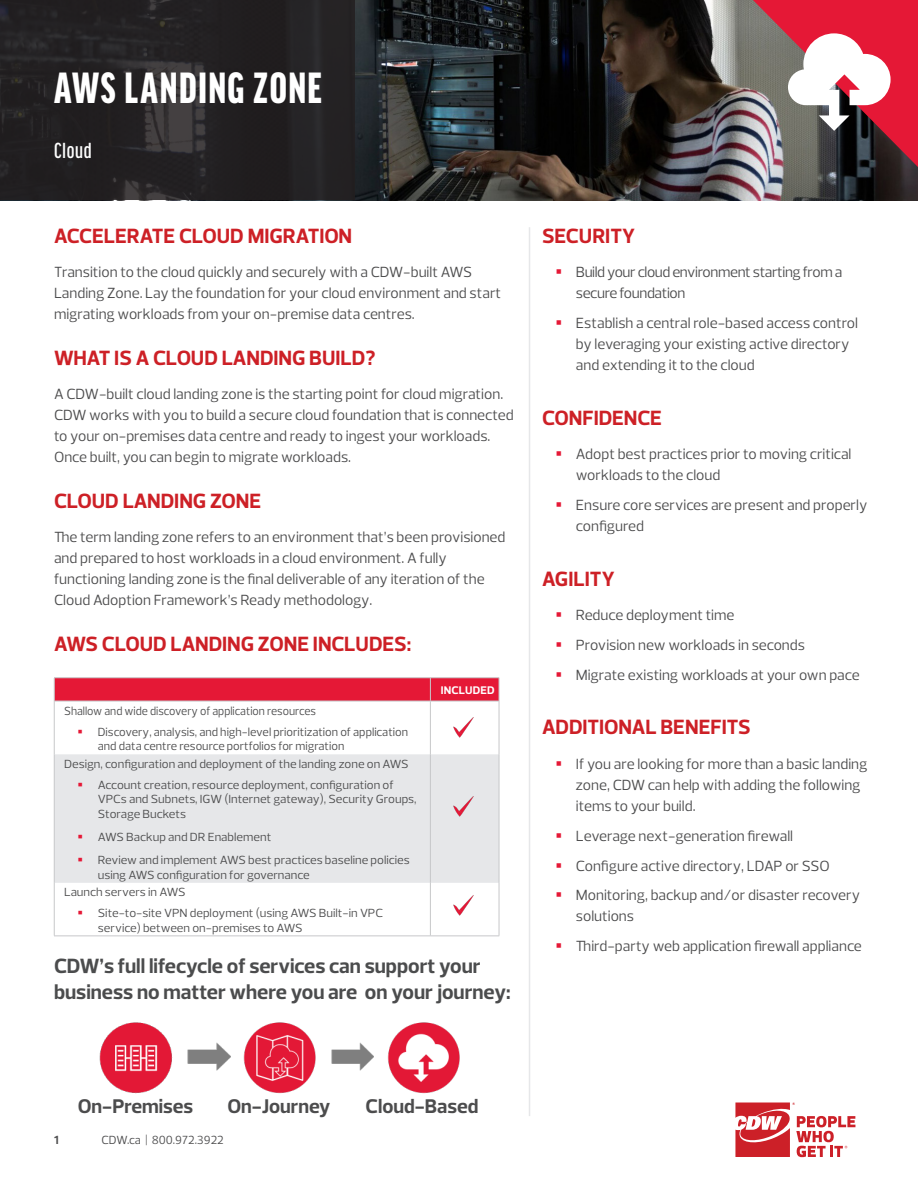
<style>
.page{position:relative;width:918px;height:1188px;background:#fff}
.page>*{position:absolute;margin:0;border:0;box-sizing:border-box;transform-origin:0 0}
.WE_Get_Headings__Bla{font:900 extra-condensed 46.5px "Good Headline Pro";letter-spacing:.03em;color:#fff}
.Payoff__Red{font:500 extra-condensed 23.25px "Good Headline Pro";letter-spacing:.025em;color:#fff}
.H2_-_Red{font:700 21px "Prelo";letter-spacing:-.01em;color:#cd2026}
.H2_-_Black{font:700 21px/25.2px "Prelo";color:#4b4c4d}
.Body_Text{font:700 20.1px "Prelo";color:#4c4c4d}
.Body_Text-2{font:15px/21px "Prelo";color:#4c4c4d}
.Body_Text-3{font:15px/21px "Prelo";letter-spacing:-.025em;color:#4c4c4d}
.Body_Text_Columns{font:12px/14.4px "Prelo";color:#4c4c4d;scale:1.04 1}
.Body_Text_Columns-2{font:12px/14.4px "Prelo";color:#4c4c4d}
.Body_Text_Columns-3{font:12px "Prelo";color:#4c4c4d;scale:.96 1}
.t1{font:700 12px "Prelo";color:#4c4c4d}
.t2{font:700 11.25px "Prelo";letter-spacing:.015em;color:#fff;scale:1.04 1}
</style>
<div class="page">
<svg style="left:735px;top:1103px;width:120px;height:54px"></svg>
<img style="left:0;top:0;width:918px;height:201px">
<div style="left:0;top:0;width:354px;height:200px;background:#231f20"></div>
<div style="left:55px;top:754px;width:444px;height:129px;background:#e6e7e9"></div>
<svg style="left:54px;top:678px;width:446px;height:23px;background:#e31f3c"></svg>
<hr style="left:54px;top:701px;width:1px;height:53px;background:#c7c8ca">
<hr style="left:430px;top:701px;width:1px;height:53px;background:#c7c8ca">
<hr style="left:499px;top:701px;width:1px;height:53px;background:#c7c8ca">
<hr style="left:54px;top:754px;width:1px;height:129px;background:#c7c8ca">
<hr style="left:430px;top:754px;width:1px;height:129px;background:#c7c8ca">
<hr style="left:499px;top:754px;width:1px;height:129px;background:#c7c8ca">
<hr style="left:54px;top:883px;width:1px;height:53px;background:#c7c8ca">
<hr style="left:430px;top:883px;width:1px;height:53px;background:#c7c8ca">
<hr style="left:499px;top:883px;width:1px;height:53px;background:#c7c8ca">
<hr style="left:54px;top:677px;width:376px;height:1px;background:#c7c8ca">
<hr style="left:55px;top:701px;width:375px;height:1px;background:#c7c8ca">
<hr style="left:430px;top:677px;width:69px;height:1px;background:#c7c8ca">
<hr style="left:430px;top:701px;width:69px;height:1px;background:#c7c8ca">
<hr style="left:54px;top:936px;width:376px;height:1px;background:#c7c8ca">
<hr style="left:430px;top:936px;width:69px;height:1px;background:#c7c8ca">
<img style="left:453px;top:717px;width:21px;height:20px">
<img style="left:453px;top:796px;width:21px;height:21px">
<img style="left:453px;top:895px;width:21px;height:20px">
<hr style="left:529px;top:227px;width:1px;height:889px;background:#e6e7e9">
<img style="left:99px;top:1022px;width:73px;height:72px">
<img style="left:243px;top:1022px;width:73px;height:72px">
<img style="left:387px;top:1022px;width:73px;height:72px">
<img style="left:188px;top:1042px;width:42px;height:29px">
<img style="left:331px;top:1042px;width:43px;height:29px">
<svg style="left:753px;top:0;width:165px;height:167px"></svg>
<svg style="left:79px;top:858px;width:3px;height:4px"></svg>
<p class="WE_Get_Headings__Bla" style="left:54px;top:65px;width:269px">AWS LANDING ZONE</p>
<p class="Payoff__Red" style="left:54px;top:139px;width:39px">Cloud</p>
<h2 class="H2_-_Red" style="left:54px;top:223px;width:300px">ACCELERATE CLOUD MIGRATION</h2>
<p class="Body_Text-2" style="left:54px;top:262px;width:449px">Transition to the cloud quickly and securely with a CDW-built AWS<br>Landing Zone. Lay the foundation for your cloud environment and start migrating workloads from your on-premise data centres.</p>
<h2 class="H2_-_Red" style="left:54px;top:345px;width:323px">WHAT IS A CLOUD LANDING BUILD?</h2>
<p class="Body_Text-2" style="left:54px;top:384px;width:461px">A CDW-built cloud landing zone is the starting point for cloud migration.<br>CDW works with you to build a secure cloud foundation that is connected to your on-premises data centre and ready to ingest your workloads.<br>Once built, you can begin to migrate workloads.</p>
<h2 class="H2_-_Red" style="left:54px;top:488px;width:209px">CLOUD LANDING ZONE</h2>
<p class="Body_Text-2" style="left:54px;top:527px;width:453px">The term landing zone refers to an environment that’s been provisioned and prepared to host workloads in a cloud environment. A fully functioning landing zone is the final deliverable of any iteration of the Cloud Adoption Framework’s Ready methodology.</p>
<h2 class="H2_-_Red" style="left:54px;top:631px;width:359px">AWS CLOUD LANDING ZONE INCLUDES:</h2>
<p class="Body_Text_Columns-3" style="left:64px;top:703px;width:264px">Shallow and wide discovery of application resources</p>
<p class="Body_Text_Columns-2" style="left:98px;top:724px;width:312px">Discovery, analysis, and high-level prioritization of application and data centre resource portfolios for migration</p>
<p class="Body_Text_Columns" style="left:64px;top:756px;width:333px">Design, configuration and deployment of the landing zone on AWS</p>
<p class="Body_Text_Columns" style="left:98px;top:778px;width:308px">Account creation, resource deployment, configuration of<br>VPCs and Subnets, IGW (Internet gateway), Security Groups,<br>Storage Buckets</p>
<p class="Body_Text_Columns" style="left:98px;top:830px;width:168px">AWS Backup and DR Enablement</p>
<p class="Body_Text_Columns" style="left:98px;top:853px;width:301px">Review and implement AWS best practices baseline policies using AWS configuration for governance</p>
<p class="Body_Text_Columns" style="left:64px;top:885px;width:118px">Launch servers in AWS</p>
<p class="Body_Text_Columns" style="left:98px;top:906px;width:276px">Site-to-site VPN deployment (using AWS Built-in VPC service) between on-premises to AWS</p>
<h3 class="t2" style="left:441px;top:683px;width:53px">INCLUDED</h3>
<h2 class="H2_-_Black" style="left:54px;top:954px;width:458px">CDW’s full lifecycle of services can support your business no matter where you are on your journey:</h2>
<h2 class="H2_-_Red" style="left:542px;top:223px;width:94px">SECURITY</h2>
<p class="Body_Text-3" style="left:576px;top:262px;width:268px">Build your cloud environment starting from a secure foundation</p>
<p class="Body_Text-2" style="left:576px;top:313px;width:284px">Establish a central role-based access control by leveraging your existing active directory and extending it to the cloud</p>
<h2 class="H2_-_Red" style="left:542px;top:405px;width:121px">CONFIDENCE</h2>
<p class="Body_Text-2" style="left:576px;top:444px;width:277px">Adopt best practices prior to moving critical workloads to the cloud</p>
<p class="Body_Text-2" style="left:576px;top:495px;width:293px">Ensure core services are present and properly configured</p>
<h2 class="H2_-_Red" style="left:542px;top:565px;width:74px">AGILITY</h2>
<p class="Body_Text-2" style="left:576px;top:604px;width:160px">Reduce deployment time</p>
<p class="Body_Text-2" style="left:576px;top:634px;width:231px">Provision new workloads in seconds</p>
<p class="Body_Text-2" style="left:576px;top:664px;width:285px">Migrate existing workloads at your own pace</p>
<h2 class="H2_-_Red" style="left:542px;top:714px;width:210px">ADDITIONAL BENEFITS</h2>
<p class="Body_Text-2" style="left:576px;top:753px;width:293px">If you are looking for more than a basic landing zone, CDW can help with adding the following items to your build.</p>
<p class="Body_Text-2" style="left:576px;top:825px;width:219px">Leverage next-generation firewall</p>
<p class="Body_Text-2" style="left:576px;top:855px;width:255px">Configure active directory, LDAP or SSO</p>
<p class="Body_Text-2" style="left:576px;top:885px;width:286px">Monitoring, backup and/or disaster recovery solutions</p>
<p class="Body_Text-2" style="left:576px;top:936px;width:287px">Third-party web application firewall appliance</p>
<p class="Body_Text" style="left:78px;top:1094px;width:117px">On-Premises</p>
<p class="Body_Text" style="left:227px;top:1094px;width:105px">On-Journey</p>
<p class="Body_Text" style="left:366px;top:1094px;width:114px">Cloud-Based</p>
<p class="t1" style="left:54px;top:1132px;width:6px">1</p>
<p class="Body_Text_Columns-2" style="left:102px;top:1132px;width:124px">CDW.ca | 800.972.3922</p>
</div>
